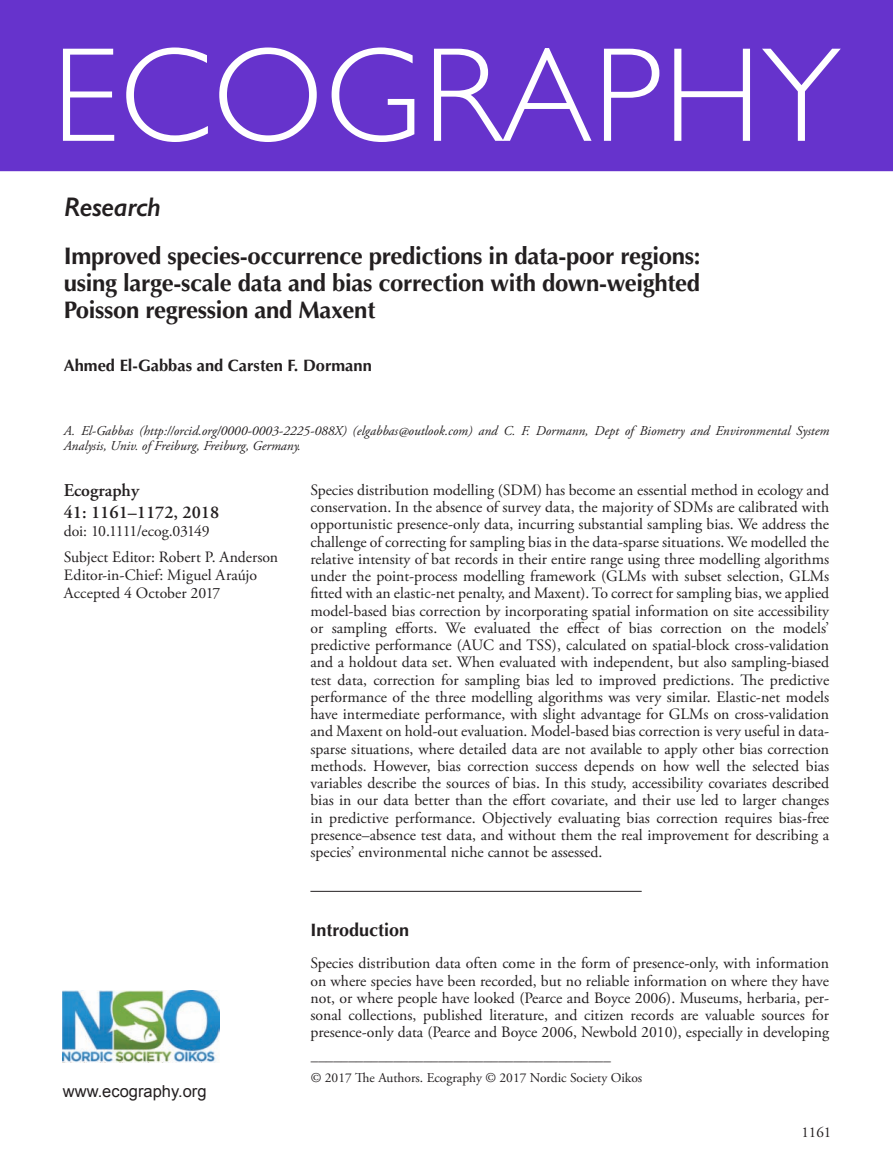
<style>
.page{position:relative;width:893px;height:1174px;background:#fff}
.page>*{position:absolute;margin:0;border:0;box-sizing:border-box;transform-origin:0 0}
.t1{font:300 135px "Gill Sans";letter-spacing:.01em;color:#fff}
.t2{font:italic 600 27px "Gill Sans";letter-spacing:-.015em;color:#231f20}
.t3{font:700 24px/27px "Optima LT Std";letter-spacing:-.015em;color:#231f20;text-align:justify}
.t4{font:600 18px "Adobe Garamond Pro";color:#231f20}
.t5{font:700 18px "Optima LT Std";color:#231f20}
.t6{font:700 16.5px "Optima LT Std";color:#231f20}
.t7{font:16.5px "Arial";color:#231f20}
.t8{font:15.75px/17.2px "Adobe Garamond Pro";color:#231f20;text-align:justify}
.t9{font:15.75px "Adobe Garamond Pro";letter-spacing:-.025em;color:#231f20}
.t10{font:15px "Adobe Garamond Pro";color:#231f20}
.t11{font:italic 13.5px/15px "Adobe Garamond Pro";color:#231f20}
.t12{font:13.5px "Adobe Garamond Pro";color:#231f20}
</style>
<div class="page">
<div style="left:0;top:0;width:893px;height:171px;background:#63c"></div>
<hr style="left:310px;top:891px;width:332px;height:1px;background:#231f20">
<img style="left:63px;top:990px;width:156px;height:72px">
<h1 class="t1" style="left:52px;top:20px;width:790px">ECOGRAPHY</h1>
<h2 class="t2" style="left:64px;top:191px;width:99px">Research</h2>
<h3 class="t3" style="left:64px;top:243px;width:638px">Improved species-occurrence predictions in data-poor regions: using large-scale data and bias correction with down-weighted Poisson regression and Maxent</h3>
<p class="t6" style="left:64px;top:355px;width:310px">Ahmed El-Gabbas and Carsten F. Dormann</p>
<p class="t11" style="left:64px;top:424px;width:767px">A. El-Gabbas (http://orcid.org/0000-0003-2225-088X) (elgabbas@outlook.com) and C. F. Dormann, Dept of Biometry and Environmental System<br>Analysis, Univ. of Freiburg, Freiburg, Germany.</p>
<p class="t4" style="left:64px;top:480px;width:77px">Ecography</p>
<p class="t4" style="left:64px;top:502px;width:157px">41: 1161–1172, 2018</p>
<p class="t9" style="left:64px;top:521px;width:147px">doi: 10.1111/ecog.03149</p>
<p class="t8" style="left:64px;top:548px;width:216px;line-height:18px;text-align:left">Subject Editor: Robert P. Anderson<br>Editor-in-Chief: Miguel Araújo<br>Accepted 4 October 2017</p>
<p class="t7" style="left:63px;top:1081px;width:145px">www.ecography.org</p>
<p class="t8" style="left:310px;top:482px;width:520px">Species distribution modelling (SDM) has become an essential method in ecology and conservation. In the absence of survey data, the majority of SDMs are calibrated with opportunistic presence-only data, incurring substantial sampling bias. We address the challenge of correcting for sampling bias in the data-sparse situations. We modelled the relative intensity of bat records in their entire range using three modelling algorithms under the point-process modelling framework (GLMs with subset selection, GLMs fitted with an elastic-net penalty, and Maxent). To correct for sampling bias, we applied model-based bias correction by incorporating spatial information on site accessibility or sampling efforts. We evaluated the effect of bias correction on the models’ predictive performance (AUC and TSS), calculated on spatial-block cross-validation and a holdout data set. When evaluated with independent, but also sampling-biased test data, correction for sampling bias led to improved predictions. The predictive performance of the three modelling algorithms was very similar. Elastic-net models have intermediate performance, with slight advantage for GLMs on cross-validation and Maxent on hold-out evaluation. Model-based bias correction is very useful in data&shy;sparse situations, where detailed data are not available to apply other bias correction methods. However, bias correction success depends on how well the selected bias variables describe the sources of bias. In this study, accessibility covariates described bias in our data better than the effort covariate, and their use led to larger changes in predictive performance. Objectively evaluating bias correction requires bias-free presence–absence test data, and without them the real improvement for describing a species’ environmental niche cannot be assessed.</p>
<p class="t5" style="left:310px;top:919px;width:100px">Introduction</p>
<p class="t8" style="left:310px;top:955px;width:520px">Species distribution data often come in the form of presence-only, with information on where species have been recorded, but no reliable information on where they have not, or where people have looked (Pearce and Boyce 2006). Museums, herbaria, per&shy;sonal collections, published literature, and citizen records are valuable sources for presence-only data (Pearce and Boyce 2006, Newbold 2010), especially in developing</p>
<p class="t10" style="left:311px;top:1051px;width:301px">––––––––––––––––––––––––––––––––––––––––</p>
<p class="t12" style="left:311px;top:1069px;width:333px">© 2017 The Authors. Ecography © 2017 Nordic Society Oikos</p>
<p class="t10" style="left:801px;top:1123px;width:31px">1161</p>
</div>
